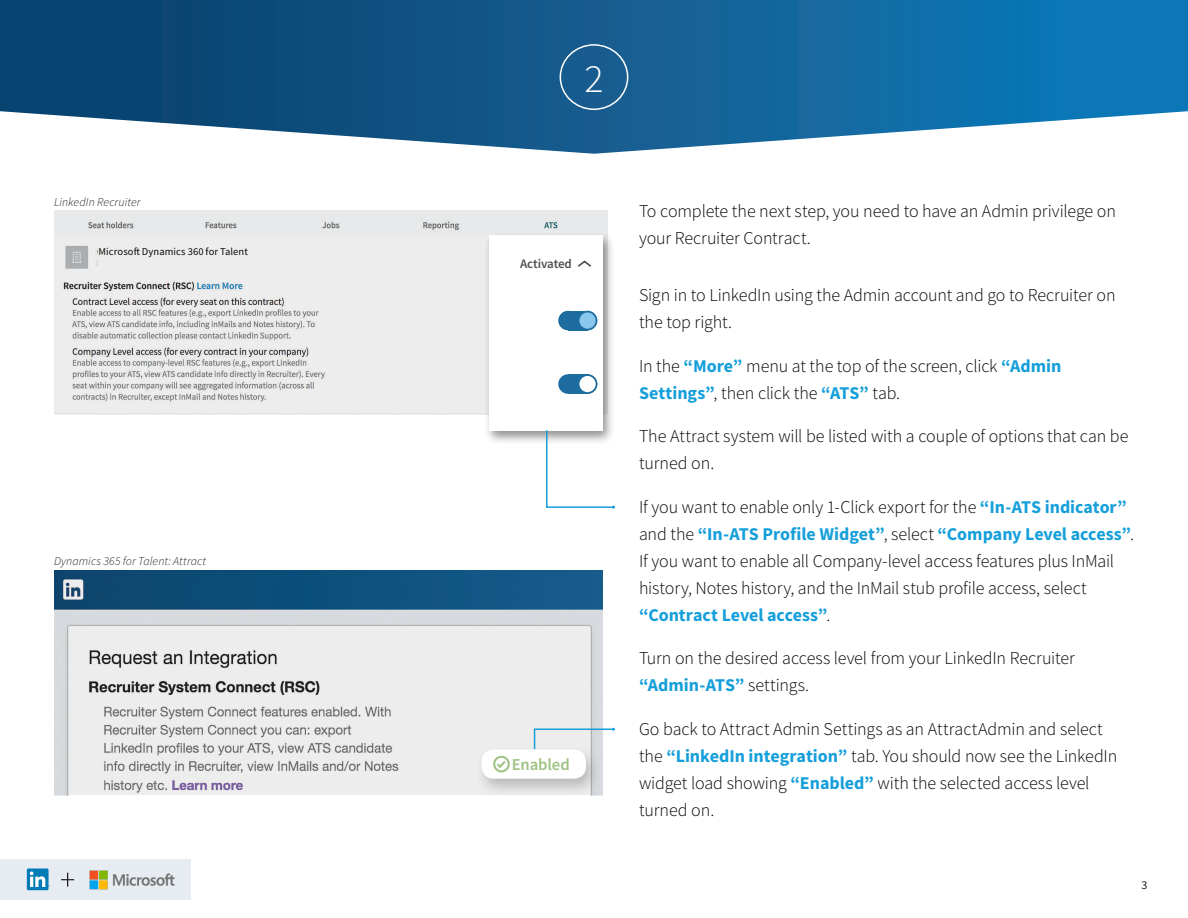
<style>
.page{position:relative;width:1188px;height:918px;background:#fff}
.page>*{position:absolute;margin:0;border:0;box-sizing:border-box;transform-origin:0 0}
.t1{font:300 40.05px "Source Sans Pro";color:#fff}
.Steps_Copy{font:300 18px/27px "Source Sans Pro";letter-spacing:-.005em;color:#040503}
.Note_Copy{font:600 16.65px "Source Sans Pro";letter-spacing:-.01em;color:#a0c284}
.Note_Copy-2{font:600 13.05px "Source Sans Pro";letter-spacing:-.015em;color:#4d4f52}
.t2{font:italic 300 12px "Source Sans Pro";letter-spacing:.01em;color:#231f20}
.t3{font:12px "Source Sans Pro";color:#231f20}
.Note_Copy-3{font:10.5px "Source Sans Pro";letter-spacing:.01em;color:#040503}
.s1{font-weight:700;color:#159fda}
</style>
<div class="page">
<svg style="left:54px;top:210px;width:553px;height:204px;background:#e2e3e3"></svg>
<svg style="left:54px;top:570px;width:549px;height:225px;background:#b8c5cd"></svg>
<svg style="left:0;top:0;width:1188px;height:154px;background:#3173a0"></svg>
<div style="left:0;top:859px;width:191px;height:41px;background:#e6ecf1"></div>
<svg style="left:61px;top:873px;width:13px;height:14px"></svg>
<img style="left:89px;top:870px;width:86px;height:20px">
<div style="left:560px;top:44px;width:68px;height:66px;border:2px solid #fff;border-radius:50%"></div>
<svg style="left:533px;top:728px;width:82px;height:23px"></svg>
<div style="left:27px;top:868px;width:22px;height:22px;background:#007bb6;border-radius:2px"></div>
<svg style="left:30px;top:871px;width:15px;height:16px"></svg>
<div style="left:474px;top:745px;width:127px;height:53px;background:#231f20;opacity:.25"></div>
<div style="left:482px;top:749px;width:104px;height:30px;background:#fff;border-radius:12px"></div>
<div style="left:493px;top:756px;width:17px;height:16px;border:2px solid #a1c284;border-radius:50%"></div>
<svg style="left:495px;top:759px;width:13px;height:11px"></svg>
<div style="left:483px;top:232px;width:133px;height:213px;background:#231f20;opacity:.5"></div>
<div style="left:489px;top:235px;width:114px;height:195px;background:#fff"></div>
<svg style="left:578px;top:260px;width:14px;height:7px"></svg>
<div style="left:568px;top:311px;width:20px;height:19px;background:#1c6c9f"></div>
<div style="left:568px;top:374px;width:20px;height:20px;background:#1c6c9f"></div>
<div style="left:578px;top:311px;width:19px;height:19px;background:#1c6c9f;border-radius:50%"></div>
<div style="left:578px;top:374px;width:19px;height:20px;background:#1c6c9f;border-radius:50%"></div>
<div style="left:558px;top:311px;width:20px;height:19px;background:#1c6c9f;border-radius:50%"></div>
<div style="left:558px;top:374px;width:20px;height:20px;background:#1c6c9f;border-radius:50%"></div>
<div style="left:579px;top:312px;width:17px;height:18px;background:#89c7ed;border-radius:50%"></div>
<div style="left:578px;top:311px;width:19px;height:19px;border:2px solid #1c6c9f;border-radius:50%"></div>
<div style="left:579px;top:375px;width:17px;height:18px;background:#fff;border-radius:50%"></div>
<div style="left:578px;top:374px;width:19px;height:20px;border:2px solid #1c6c9f;border-radius:50%"></div>
<svg style="left:545px;top:429px;width:70px;height:80px"></svg>
<p class="t2" style="left:54px;top:194px;width:88px">LinkedIn Recruiter</p>
<p class="Note_Copy-3" style="left:99px;top:244px;width:151px">Microsoft Dynamics 360 for Talent</p>
<p class="t2" style="left:54px;top:554px;width:154px">Dynamics 365 for Talent: Attract</p>
<p class="t1" style="left:584px;top:54px;width:21px">2</p>
<p class="Note_Copy-2" style="left:520px;top:256px;width:53px">Activated</p>
<p class="Note_Copy" style="left:512px;top:754px;width:59px">Enabled</p>
<p class="Steps_Copy" style="left:639px;top:198px;width:479px">To complete the next step, you need to have an Admin privilege on your Recruiter Contract.</p>
<p class="Steps_Copy" style="left:639px;top:282px;width:478px">Sign in to LinkedIn using the Admin account and go to Recruiter on the top right.</p>
<p class="Steps_Copy" style="left:639px;top:352px;width:424px">In the <span class="s1">“More”</span> menu at the top of the screen, click <span class="s1">“Admin<br>Settings”</span>, then click the <span class="s1">“ATS”</span> tab.</p>
<p class="Steps_Copy" style="left:639px;top:423px;width:491px">The Attract system will be listed with a couple of options that can be turned on.</p>
<p class="Steps_Copy" style="left:639px;top:493px;width:497px">If you want to enable only 1-Click export for the <span class="s1">“In-ATS indicator” </span>and the <span class="s1">“In-ATS Profile Widget”</span>, select <span class="s1">“Company Level access”</span>.<br>If you want to enable all Company-level access features plus InMail history, Notes history, and the InMail stub profile access, select <span class="s1">“Contract Level access”</span>.</p>
<p class="Steps_Copy" style="left:639px;top:645px;width:437px">Turn on the desired access level from your LinkedIn Recruiter <span class="s1">“Admin-ATS”</span> settings.</p>
<p class="Steps_Copy" style="left:639px;top:715px;width:480px">Go back to Attract Admin Settings as an AttractAdmin and select the <span class="s1">“LinkedIn integration”</span> tab. You should now see the LinkedIn widget load showing <span class="s1">“Enabled”</span> with the selected access level turned on.</p>
<p class="t3" style="left:1142px;top:877px;width:7px">3</p>
</div>
